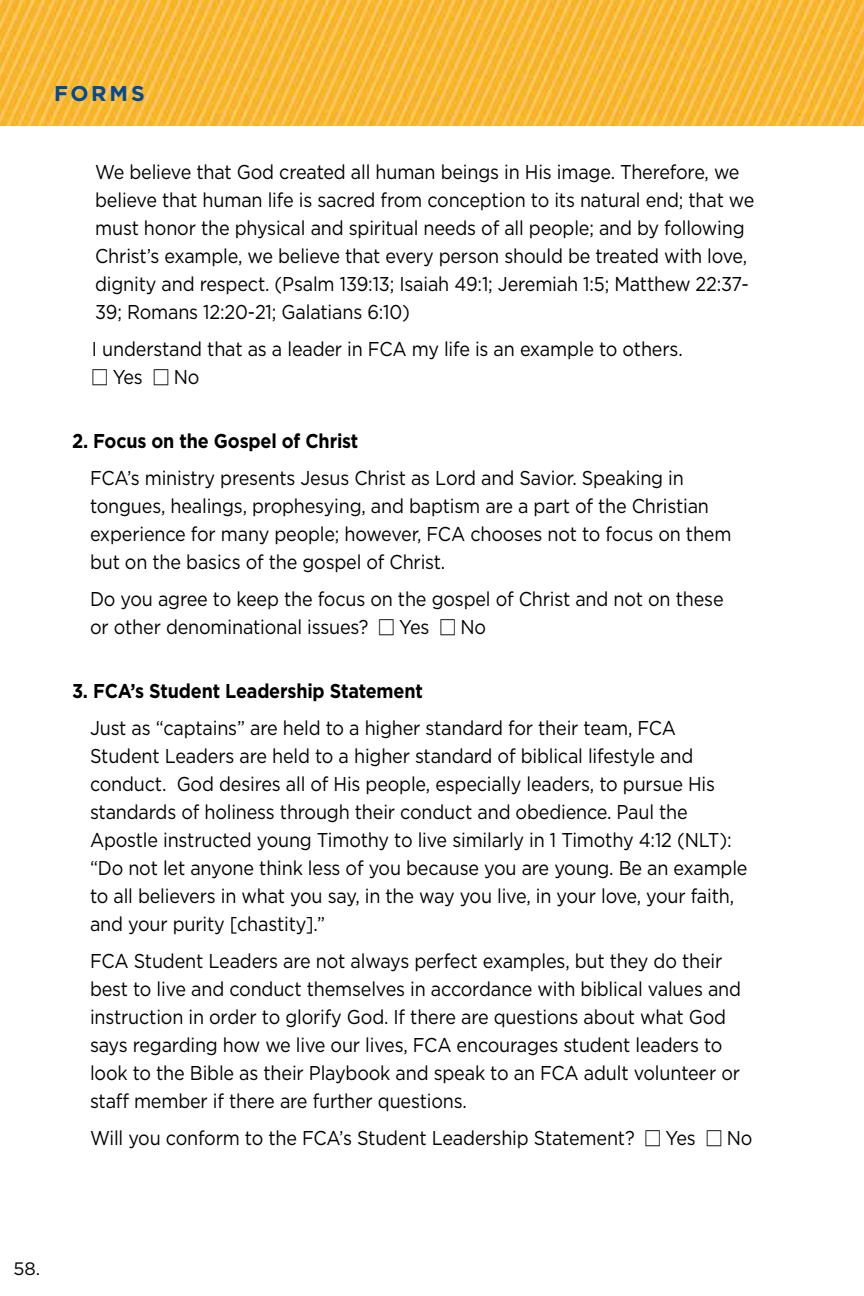
<style>
.page{position:relative;width:864px;height:1296px;background:#fff}
.page>*{position:absolute;margin:0;border:0;box-sizing:border-box;transform-origin:0 0}
.t1{font:700 21.4px "Gotham HTF";letter-spacing:.13em;color:#004a98}
.t2{font:20px/28px "Gotham HTF";letter-spacing:-.01em;color:#000;scale:.9 1}
.t3{font:700 20px "Gotham HTF";letter-spacing:-.01em;color:#000;scale:.9 1}
.t4{font:18px "Gotham HTF";color:#000}
.s1{font-family:"Universal Newswith Comm Pi"}
</style>
<div class="page">
<img style="left:0;top:0;width:864px;height:126px">
<p class="t1" style="left:54px;top:81px;width:92px">FORMS</p>
<p class="t2" style="left:95px;top:157px;width:734px">We believe that God created all human beings in His image. Therefore, we believe that human life is sacred from conception to its natural end; that we must honor the physical and spiritual needs of all people; and by following Christ’s example, we believe that every person should be treated with love, dignity and respect. (Psalm 139:13; Isaiah 49:1; Jeremiah 1:5; Matthew 22:37- 39; Romans 12:20-21; Galatians 6:10)</p>
<p class="t2" style="left:92px;top:334px;width:658px">I understand that as a leader in FCA my life is an example to others.<br><span class="s1">M</span> Yes <span class="s1">M</span> No</p>
<p class="t3" style="left:72px;top:429px;width:320px">2. Focus on the Gospel of Christ</p>
<p class="t2" style="left:90px;top:463px;width:714px">FCA’s ministry presents Jesus Christ as Lord and Savior. Speaking in tongues, healings, prophesying, and baptism are a part of the Christian experience for many people; however, FCA chooses not to focus on them but on the basics of the gospel of Christ.</p>
<p class="t2" style="left:90px;top:584px;width:706px">Do you agree to keep the focus on the gospel of Christ and not on these or other denominational issues? <span class="s1">M</span> Yes <span class="s1">M</span> No</p>
<p class="t3" style="left:72px;top:679px;width:391px">3. FCA’s Student Leadership Statement</p>
<p class="t2" style="left:90px;top:713px;width:732px">Just as “captains” are held to a higher standard for their team, FCA Student Leaders are held to a higher standard of biblical lifestyle and conduct. God desires all of His people, especially leaders, to pursue His standards of holiness through their conduct and obedience. Paul the Apostle instructed young Timothy to live similarly in 1 Timothy 4:12 (NLT): “Do not let anyone think less of you because you are young. Be an example to all believers in what you say, in the way you live, in your love, your faith, and your purity [chastity].”</p>
<p class="t2" style="left:90px;top:946px;width:725px">FCA Student Leaders are not always perfect examples, but they do their best to live and conduct themselves in accordance with biblical values and instruction in order to glorify God. If there are questions about what God says regarding how we live our lives, FCA encourages student leaders to look to the Bible as their Playbook and speak to an FCA adult volunteer or staff member if there are further questions.</p>
<p class="t2" style="left:90px;top:1123px;width:738px">Will you conform to the FCA’s Student Leadership Statement? <span class="s1">M</span> Yes <span class="s1">M</span> No</p>
<p class="t4" style="left:14px;top:1259px;width:28px">58.</p>
</div>
